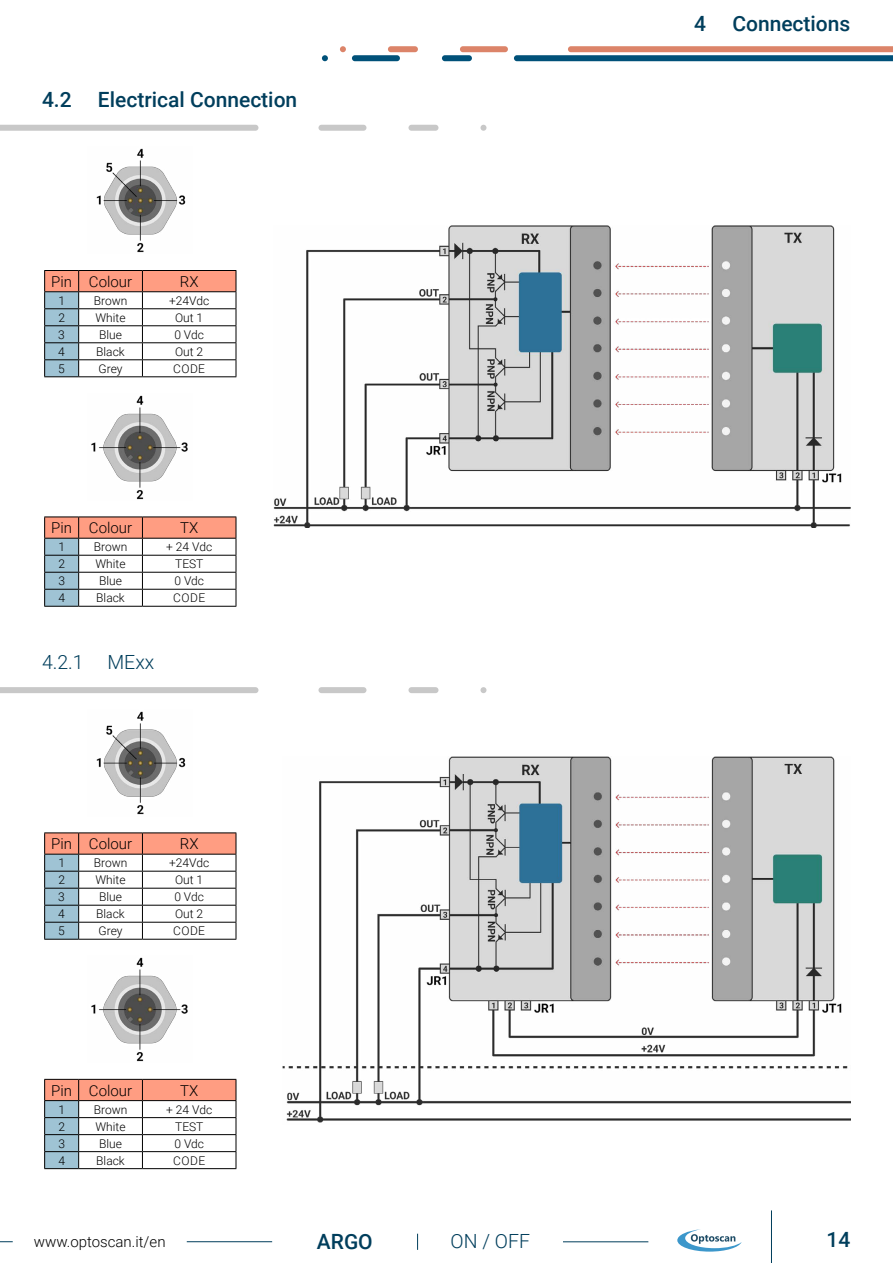
<style>
.page{position:relative;width:893px;height:1263px;background:#fff}
.page>*{position:absolute;margin:0;border:0;box-sizing:border-box;transform-origin:0 0}
.t1{font:500 21px "Roboto";color:#003e5c}
.t2{font:300 19.5px "Roboto";color:#003e5c}
.t3{font:300 15px "Roboto";color:#000}
.t4{font:300 12px "Roboto";color:#000}
</style>
<div class="page">
<hr style="left:771px;top:1210px;width:1px;height:53px;background:#003e5c">
<hr style="left:563px;top:1241px;width:85px;height:1px;background:#003e5c">
<hr style="left:187px;top:1241px;width:85px;height:1px;background:#003e5c">
<svg style="left:0;top:1241px;width:13px;height:1px"></svg>
<svg style="left:417px;top:1234px;width:1px;height:16px"></svg>
<svg style="left:677px;top:1229px;width:65px;height:22px"></svg>
<svg style="left:322px;top:55px;width:6px;height:6px"></svg>
<div style="left:442px;top:55px;width:30px;height:6px;background:#005179;border-radius:3px"></div>
<div style="left:352px;top:55px;width:48px;height:6px;background:#005179;border-radius:3px"></div>
<svg style="left:340px;top:46px;width:6px;height:6px"></svg>
<div style="left:388px;top:46px;width:30px;height:6px;background:#dc8469;border-radius:3px"></div>
<div style="left:460px;top:46px;width:48px;height:6px;background:#dc8469;border-radius:3px"></div>
<svg style="left:514px;top:46px;width:379px;height:15px"></svg>
<svg style="left:480px;top:125px;width:6px;height:6px"></svg>
<div style="left:408px;top:125px;width:30px;height:6px;background:#c8c8c8;border-radius:3px"></div>
<div style="left:318px;top:125px;width:48px;height:6px;background:#c8c8c8;border-radius:3px"></div>
<svg style="left:0;top:125px;width:258px;height:6px;background:#cacaca"></svg>
<svg style="left:480px;top:687px;width:6px;height:6px"></svg>
<div style="left:408px;top:687px;width:30px;height:6px;background:#c8c8c8;border-radius:3px"></div>
<div style="left:318px;top:687px;width:48px;height:6px;background:#c8c8c8;border-radius:3px"></div>
<div style="left:0;top:687px;width:258px;height:6px;background:#c8c8c8"></div>
<img style="left:96px;top:148px;width:90px;height:105px">
<img style="left:96px;top:711px;width:90px;height:104px">
<img style="left:91px;top:395px;width:97px;height:105px">
<img style="left:91px;top:957px;width:97px;height:105px">
<svg style="left:44px;top:270px;width:193px;height:107px"></svg>
<hr style="left:142px;top:376px;width:94px;height:1px;background:#000">
<hr style="left:44px;top:832px;width:35px;height:1px;background:#000">
<hr style="left:79px;top:832px;width:63px;height:1px;background:#000">
<hr style="left:44px;top:939px;width:35px;height:1px;background:#000">
<hr style="left:79px;top:939px;width:63px;height:1px;background:#000">
<hr style="left:142px;top:832px;width:94px;height:1px;background:#000">
<svg style="left:44px;top:833px;width:193px;height:106px"></svg>
<hr style="left:142px;top:939px;width:94px;height:1px;background:#000">
<svg style="left:44px;top:517px;width:193px;height:89px"></svg>
<hr style="left:44px;top:606px;width:35px;height:1px;background:#000">
<hr style="left:79px;top:606px;width:63px;height:1px;background:#000">
<hr style="left:142px;top:606px;width:94px;height:1px;background:#000">
<svg style="left:44px;top:1079px;width:193px;height:90px"></svg>
<hr style="left:44px;top:1168px;width:35px;height:1px;background:#000">
<hr style="left:79px;top:1168px;width:63px;height:1px;background:#000">
<hr style="left:142px;top:1168px;width:94px;height:1px;background:#000">
<img style="left:273px;top:225px;width:577px;height:303px">
<img style="left:282px;top:756px;width:568px;height:367px">
<h1 class="t1" style="left:42px;top:85px;width:257px">4.2 Electrical Connection</h1>
<p class="t3" style="left:51px;top:271px;width:82px">Pin Colour</p>
<p class="t3" style="left:180px;top:271px;width:20px">RX</p>
<p class="t4" style="left:58px;top:292px;width:8px">1</p>
<p class="t4" style="left:94px;top:292px;width:35px">Brown</p>
<p class="t4" style="left:169px;top:292px;width:42px">+24Vdc</p>
<p class="t4" style="left:58px;top:309px;width:8px">2</p>
<p class="t4" style="left:96px;top:309px;width:32px">White</p>
<p class="t4" style="left:175px;top:309px;width:30px">Out 1</p>
<p class="t4" style="left:58px;top:326px;width:8px">3</p>
<p class="t4" style="left:99px;top:326px;width:24px">Blue</p>
<p class="t4" style="left:174px;top:326px;width:31px">0 Vdc</p>
<p class="t4" style="left:58px;top:343px;width:8px">4</p>
<p class="t4" style="left:96px;top:343px;width:30px">Black</p>
<p class="t4" style="left:175px;top:343px;width:30px">Out 2</p>
<p class="t4" style="left:58px;top:360px;width:8px">5</p>
<p class="t4" style="left:99px;top:360px;width:25px">Grey</p>
<p class="t4" style="left:173px;top:360px;width:33px">CODE</p>
<p class="t3" style="left:51px;top:517px;width:82px">Pin Colour</p>
<p class="t3" style="left:180px;top:517px;width:20px">TX</p>
<p class="t4" style="left:58px;top:538px;width:8px">1</p>
<p class="t4" style="left:94px;top:538px;width:35px">Brown</p>
<p class="t4" style="left:166px;top:538px;width:47px">+ 24 Vdc</p>
<p class="t4" style="left:58px;top:555px;width:8px">2</p>
<p class="t4" style="left:96px;top:555px;width:32px">White</p>
<p class="t4" style="left:175px;top:555px;width:30px">TEST</p>
<p class="t4" style="left:58px;top:572px;width:8px">3</p>
<p class="t4" style="left:99px;top:572px;width:24px">Blue</p>
<p class="t4" style="left:174px;top:572px;width:31px">0 Vdc</p>
<p class="t4" style="left:58px;top:589px;width:8px">4</p>
<p class="t4" style="left:96px;top:589px;width:30px">Black</p>
<p class="t4" style="left:173px;top:589px;width:33px">CODE</p>
<h2 class="t2" style="left:42px;top:648px;width:114px">4.2.1 MExx</h2>
<p class="t3" style="left:51px;top:833px;width:82px">Pin Colour</p>
<p class="t3" style="left:180px;top:833px;width:20px">RX</p>
<p class="t4" style="left:58px;top:854px;width:8px">1</p>
<p class="t4" style="left:94px;top:854px;width:35px">Brown</p>
<p class="t4" style="left:169px;top:854px;width:42px">+24Vdc</p>
<p class="t4" style="left:58px;top:871px;width:8px">2</p>
<p class="t4" style="left:96px;top:871px;width:32px">White</p>
<p class="t4" style="left:175px;top:871px;width:30px">Out 1</p>
<p class="t4" style="left:58px;top:888px;width:8px">3</p>
<p class="t4" style="left:99px;top:888px;width:24px">Blue</p>
<p class="t4" style="left:174px;top:888px;width:31px">0 Vdc</p>
<p class="t4" style="left:58px;top:905px;width:8px">4</p>
<p class="t4" style="left:96px;top:905px;width:30px">Black</p>
<p class="t4" style="left:175px;top:905px;width:30px">Out 2</p>
<p class="t4" style="left:58px;top:922px;width:8px">5</p>
<p class="t4" style="left:99px;top:922px;width:25px">Grey</p>
<p class="t4" style="left:173px;top:922px;width:33px">CODE</p>
<p class="t3" style="left:51px;top:1080px;width:82px">Pin Colour</p>
<p class="t3" style="left:180px;top:1080px;width:20px">TX</p>
<p class="t4" style="left:58px;top:1101px;width:8px">1</p>
<p class="t4" style="left:94px;top:1101px;width:35px">Brown</p>
<p class="t4" style="left:166px;top:1101px;width:47px">+ 24 Vdc</p>
<p class="t4" style="left:58px;top:1118px;width:8px">2</p>
<p class="t4" style="left:96px;top:1118px;width:32px">White</p>
<p class="t4" style="left:175px;top:1118px;width:30px">TEST</p>
<p class="t4" style="left:58px;top:1135px;width:8px">3</p>
<p class="t4" style="left:99px;top:1135px;width:24px">Blue</p>
<p class="t4" style="left:174px;top:1135px;width:31px">0 Vdc</p>
<p class="t4" style="left:58px;top:1152px;width:8px">4</p>
<p class="t4" style="left:96px;top:1152px;width:30px">Black</p>
<p class="t4" style="left:173px;top:1152px;width:33px">CODE</p>
<h1 class="t1" style="left:694px;top:9px;width:158px">4 Connections</h1>
<p class="t3" style="left:34px;top:1231px;width:133px">www.optoscan.it/en</p>
<h1 class="t1" style="left:317px;top:1227px;width:57px">ARGO</h1>
<h2 class="t2" style="left:451px;top:1228px;width:81px">ON / OFF</h2>
<h1 class="t1" style="left:827px;top:1225px;width:25px">14</h1>
</div>
